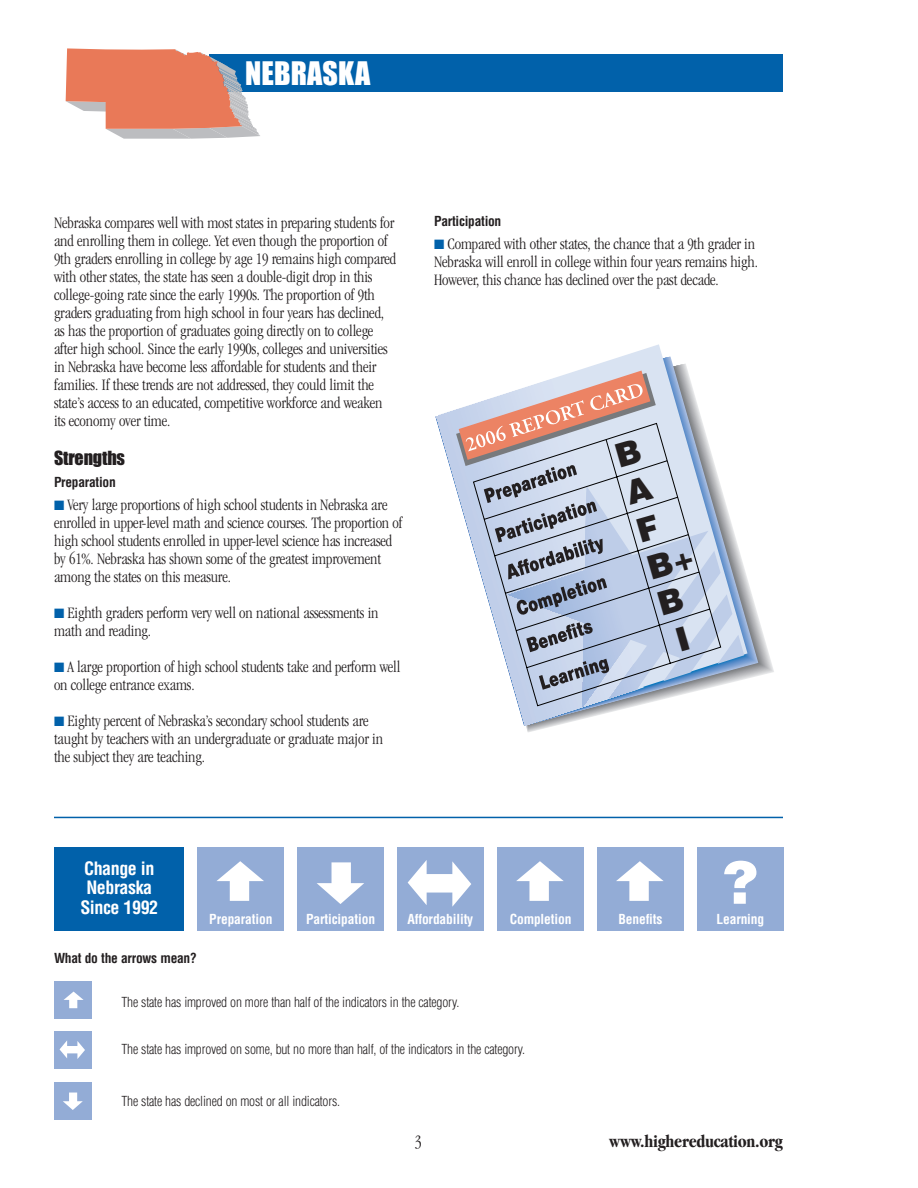
<style>
.page{position:relative;width:918px;height:1188px;background:#fff}
.page>*{position:absolute;margin:0;border:0;box-sizing:border-box;transform-origin:0 0}
.t1{font:900 58.35px "Helvetica";color:#fff}
.t2{font:900 33px/38.7px "Helvetica";color:#231f20}
.t3{font:30px "Impact";letter-spacing:.005em;color:#fff}
.t4{font:700 condensed 18px/19.5px "Helvetica";letter-spacing:-.025em;color:#fff;text-align:center}
.t5{font:700 condensed 18px "Garamond";letter-spacing:-.015em;color:#231f20}
.t6{font:18px "Impact";letter-spacing:-.01em;color:#231f20}
.t7{font:300 condensed 18px "Garamond";color:#231f20}
.t8{font:300 condensed 16.5px/18px "Garamond";letter-spacing:-.01em;color:#231f20}
.t9{font:300 condensed 13.5px "Helvetica";letter-spacing:-.015em;color:#231f20}
.t10{font:700 condensed 13.5px "Helvetica";letter-spacing:-.01em;color:#fff}
.t11{font:700 condensed 13.5px "Helvetica";letter-spacing:-.02em;color:#231f20}
.s1{color:#0161aa}
</style>
<div class="page">
<div style="left:209px;top:54px;width:574px;height:38px;background:#0161aa"></div>
<svg style="left:66px;top:48px;width:194px;height:91px"></svg>
<svg style="left:577px;top:344px;width:171px;height:338px"></svg>
<svg style="left:722px;top:486px;width:10px;height:199px;background:#bac5d7"></svg>
<svg style="left:722px;top:635px;width:22px;height:29px"></svg>
<svg style="left:656px;top:423px;width:66px;height:278px;background:#c0ccdf"></svg>
<svg style="left:436px;top:371px;width:220px;height:355px"></svg>
<div style="left:54px;top:981px;width:38px;height:38px;background:#93acd6"></div>
<svg style="left:64px;top:992px;width:20px;height:16px"></svg>
<div style="left:54px;top:1082px;width:38px;height:38px;background:#93acd6"></div>
<svg style="left:63px;top:1093px;width:20px;height:17px"></svg>
<div style="left:54px;top:1031px;width:38px;height:38px;background:#93acd6"></div>
<svg style="left:60px;top:1040px;width:25px;height:19px"></svg>
<hr style="left:54px;top:817px;width:729px;height:1px;background:#0161aa">
<div style="left:597px;top:848px;width:87px;height:83px;background:#93acd6"></div>
<svg style="left:616px;top:861px;width:48px;height:40px"></svg>
<div style="left:497px;top:848px;width:87px;height:83px;background:#93acd6"></div>
<svg style="left:516px;top:861px;width:48px;height:40px"></svg>
<div style="left:398px;top:848px;width:86px;height:83px;background:#93acd6"></div>
<svg style="left:408px;top:860px;width:63px;height:47px"></svg>
<div style="left:298px;top:848px;width:86px;height:83px;background:#93acd6"></div>
<svg style="left:317px;top:862px;width:47px;height:42px"></svg>
<div style="left:198px;top:848px;width:86px;height:83px;background:#93acd6"></div>
<svg style="left:217px;top:861px;width:47px;height:40px"></svg>
<div style="left:55px;top:848px;width:129px;height:83px;background:#0161aa"></div>
<div style="left:697px;top:848px;width:87px;height:83px;background:#93acd6"></div>
<h3 class="t3" style="left:245px;top:64px;width:127px">NEBRASKA</h3>
<p class="t8" style="left:54px;top:215px;width:344px">Nebraska compares well with most states in preparing students for and enrolling them in college. Yet even though the proportion of 9th graders enrolling in college by age 19 remains high compared with other states, the state has seen a double-digit drop in this college-going rate since the early 1990s. The proportion of 9th graders graduating from high school in four years has declined, as has the proportion of graduates going directly on to college after high school. Since the early 1990s, colleges and universities in Nebraska have become less affordable for students and their families. If these trends are not addressed, they could limit the state’s access to an educated, competitive workforce and weaken its economy over time.</p>
<p class="t6" style="left:54px;top:452px;width:73px">Strengths</p>
<p class="t11" style="left:54px;top:477px;width:63px">Preparation</p>
<p class="t8" style="left:54px;top:497px;width:350px"><span class="s1">■</span> Very large proportions of high school students in Nebraska are enrolled in upper-level math and science courses. The proportion of high school students enrolled in upper-level science has increased by 61%. Nebraska has shown some of the greatest improvement among the states on this measure.</p>
<p class="t8" style="left:54px;top:605px;width:326px"><span class="s1">■</span> Eighth graders perform very well on national assessments in math and reading.</p>
<p class="t8" style="left:54px;top:659px;width:348px"><span class="s1">■</span> A large proportion of high school students take and perform well on college entrance exams.</p>
<p class="t8" style="left:54px;top:713px;width:331px"><span class="s1">■</span> Eighty percent of Nebraska’s secondary school students are taught by teachers with an undergraduate or graduate major in the subject they are teaching.</p>
<p class="t11" style="left:434px;top:216px;width:69px">Participation</p>
<p class="t8" style="left:434px;top:236px;width:325px"><span class="s1">■</span> Compared with other states, the chance that a 9th grader in<br>Nebraska will enroll in college within four years remains high.<br>However, this chance has declined over the past decade.</p>
<h2 class="t2" style="left:611px;top:440px;width:49px;rotate:-16deg">B<br>A<br>F<br>B+<br>B<br>I</h2>
<p class="t4" style="left:80px;top:860px;width:79px">Change in<br>Nebraska<br>Since 1992</p>
<p class="t11" style="left:54px;top:953px;width:144px">What do the arrows mean?</p>
<p class="t10" style="left:209px;top:914px;width:65px">Preparation</p>
<p class="t10" style="left:306px;top:914px;width:70px">Participation</p>
<p class="t10" style="left:407px;top:914px;width:67px">Affordability</p>
<p class="t10" style="left:510px;top:914px;width:63px">Completion</p>
<p class="t10" style="left:618px;top:914px;width:46px">Benefits</p>
<p class="t9" style="left:122px;top:997px;width:339px">The state has improved on more than half of the indicators in the category.</p>
<p class="t9" style="left:122px;top:1044px;width:405px">The state has improved on some, but no more than half, of the indicators in the category.</p>
<p class="t9" style="left:122px;top:1096px;width:220px">The state has declined on most or all indicators.</p>
<h1 class="t1" style="left:723px;top:862px;width:37px">?</h1>
<p class="t10" style="left:716px;top:914px;width:49px">Learning</p>
<p class="t7" style="left:415px;top:1134px;width:9px">3</p>
<p class="t5" style="left:609px;top:1134px;width:175px">www.highereducation.org</p>
</div>
